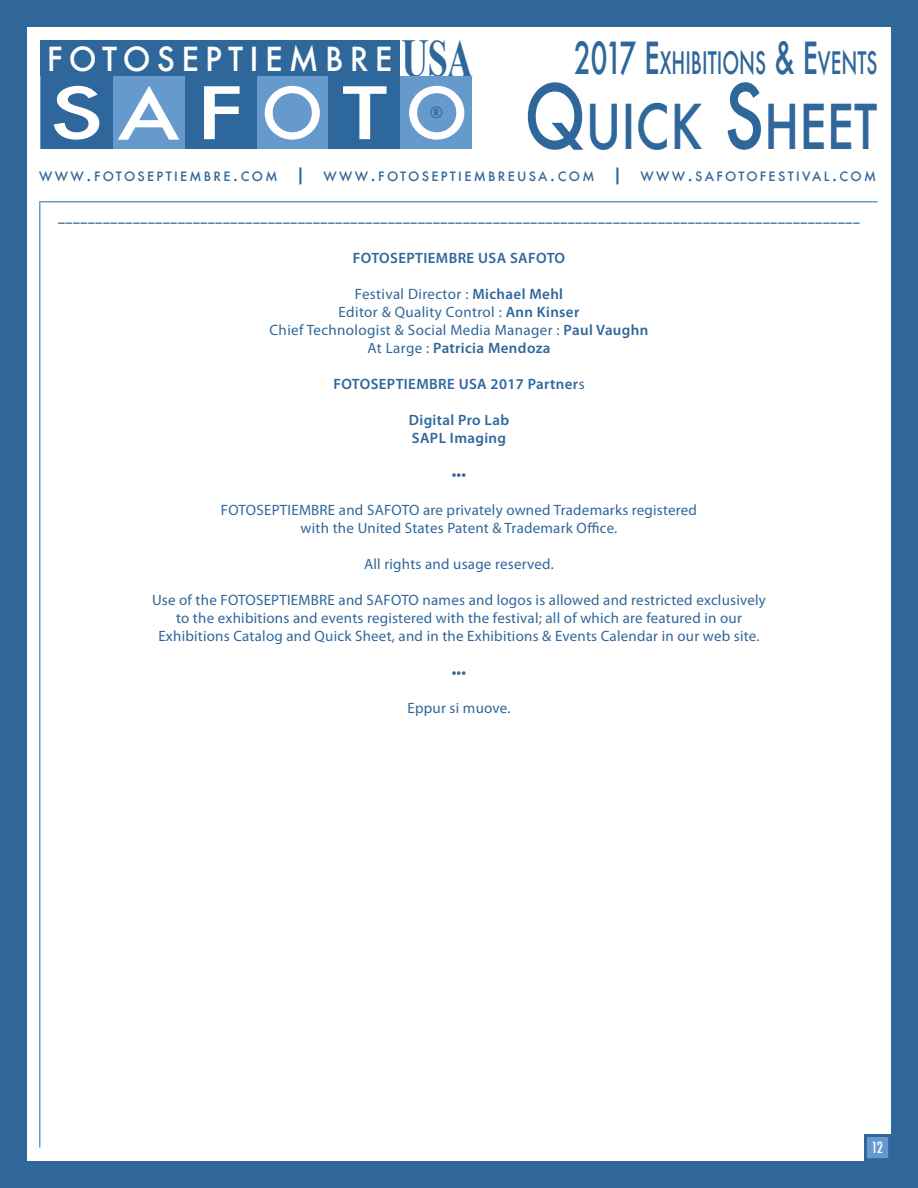
<style>
.page{position:relative;width:918px;height:1188px;background:#2f679b}
.page>*{position:absolute;margin:0;border:0;box-sizing:border-box;transform-origin:0 0}
.t1{font:500 68.85px "Futura";color:#fff;scale:1.37 1}
.t2{font:500 60.3px "Futura";color:#2f679b;scale:.8 1}
.t3{font:500 32.4px "Futura";letter-spacing:.2em;color:#fff;scale:.96 1}
.t4{font:500 30.3px "Futura";color:#2f679b;scale:.63 1}
.t5{font:15px/18px "Myriad Pro";letter-spacing:.015em;color:#2f679b;text-align:center}
.t6{font:600 15px/18px "Myriad Pro";letter-spacing:.025em;color:#2f679b}
.t7{font:500 condensed 15px "Futura";color:#fff}
.t8{font:500 15px "Futura";color:#2e679b}
.t9{font:500 12.6px "Futura";letter-spacing:.18em;color:#2f679b}
.s1{font-family:"Times New Roman";font-weight:700;font-size:53.25px;color:#2f679b}
.s2{font-family:"Times New Roman";font-weight:700;font-size:52.05px;color:#2f679b}
.s3{font-family:"Times New Roman";font-weight:700;font-size:53.4px;color:#2f679b}
.s4{font-size:67.35px}
.s5{font-size:70.2px}
.s6{font-size:43.2px}
.s7{font-size:86.25px}
.s8{font-size:18px}
.s9{font-weight:600}
.s10{font-weight:400}
</style>
<div class="page">
<div style="left:27px;top:27px;width:864px;height:1134px;background:#fff"></div>
<div style="left:40px;top:40px;width:360px;height:36px;background:#2f679b"></div>
<div style="left:41px;top:76px;width:431px;height:72px;background:#69c"></div>
<div style="left:41px;top:76px;width:72px;height:72px;background:#2e679b"></div>
<div style="left:185px;top:76px;width:71px;height:72px;background:#2e679b"></div>
<div style="left:328px;top:76px;width:72px;height:72px;background:#2e679b"></div>
<hr style="left:39px;top:202px;width:1px;height:946px;background:#69c">
<hr style="left:39px;top:201px;width:838px;height:1px;background:#69c">
<div style="left:864px;top:1134px;width:27px;height:27px;background:#69c;border:3px solid #2f679b"></div>
<h3 class="t3" style="left:47px;top:36px;width:445px">FOTOSEPTIEMBRE<span class="s1">U</span><span class="s2">S</span><span class="s3">A</span></h3>
<h1 class="t1" style="left:49px;top:66px;width:308px">S<span class="s4">A</span><span class="s5">F</span>O<span class="s5">T</span>O</h1>
<p class="t4" style="left:574px;top:42px;width:483px"><span class="s6">2017 E</span>XHIBITIONS <span class="s6">&amp; E</span>VENTS</p>
<p class="t2" style="left:524px;top:85px;width:443px"><span class="s7">Q</span>UICK <span class="s7">S</span>HEET</p>
<p class="t9" style="left:39px;top:167px;width:838px">WWW<span class="s8">.</span>FOTOSE PTIE MBRE <span class="s8">.</span>COM <span class="s8">|</span> WWW<span class="s8">.</span>FOTOSE PTIE MBRE USA<span class="s8">.</span>COM <span class="s8">|</span> WWW<span class="s8">.</span>SAFOTOFE STIVAL<span class="s8">.</span>COM</p>
<p class="t8" style="left:430px;top:102px;width:14px">®</p>
<p class="t6" style="left:58px;top:213px;width:804px">–––––––––––––––––––––––––––––––––––––––––––––––––––––––––––––––––––––––––––––––––––––––––––––––––––––––––––</p>
<p class="t6" style="left:353px;top:249px;width:214px">FOTOSEPTIEMBRE USA SAFOTO</p>
<p class="t5" style="left:270px;top:285px;width:380px">Festival Director : <span class="s9">Michael Mehl<br></span>Editor &amp; Quality Control : <span class="s9">Ann Kinser<br></span>Chief Technologist &amp; Social Media Manager : <span class="s9">Paul Vaughn </span>At Large : <span class="s9">Patricia Mendoza</span></p>
<p class="t6" style="left:333px;top:375px;width:253px">FOTOSEPTIEMBRE USA 2017 Partner<span class="s10">s</span></p>
<p class="t6" style="left:409px;top:411px;width:102px">Digital Pro Lab<br>SAPL Imaging</p>
<p class="t6" style="left:452px;top:465px;width:16px">•••</p>
<p class="t5" style="left:221px;top:501px;width:478px">FOTOSEPTIEMBRE and SAFOTO are privately owned Trademarks registered with the United States Patent &amp; Trademark Office.</p>
<p class="t5" style="left:364px;top:555px;width:191px">All rights and usage reserved.</p>
<p class="t5" style="left:152px;top:591px;width:615px">Use of the FOTOSEPTIEMBRE and SAFOTO names and logos is allowed and restricted exclusively to the exhibitions and events registered with the festival; all of which are featured in our<br>Exhibitions Catalog and Quick Sheet, and in the Exhibitions &amp; Events Calendar in our web site.</p>
<p class="t6" style="left:452px;top:663px;width:16px">•••</p>
<p class="t5" style="left:408px;top:699px;width:104px">Eppur si muove.</p>
<p class="t7" style="left:872px;top:1138px;width:13px">12</p>
</div>
